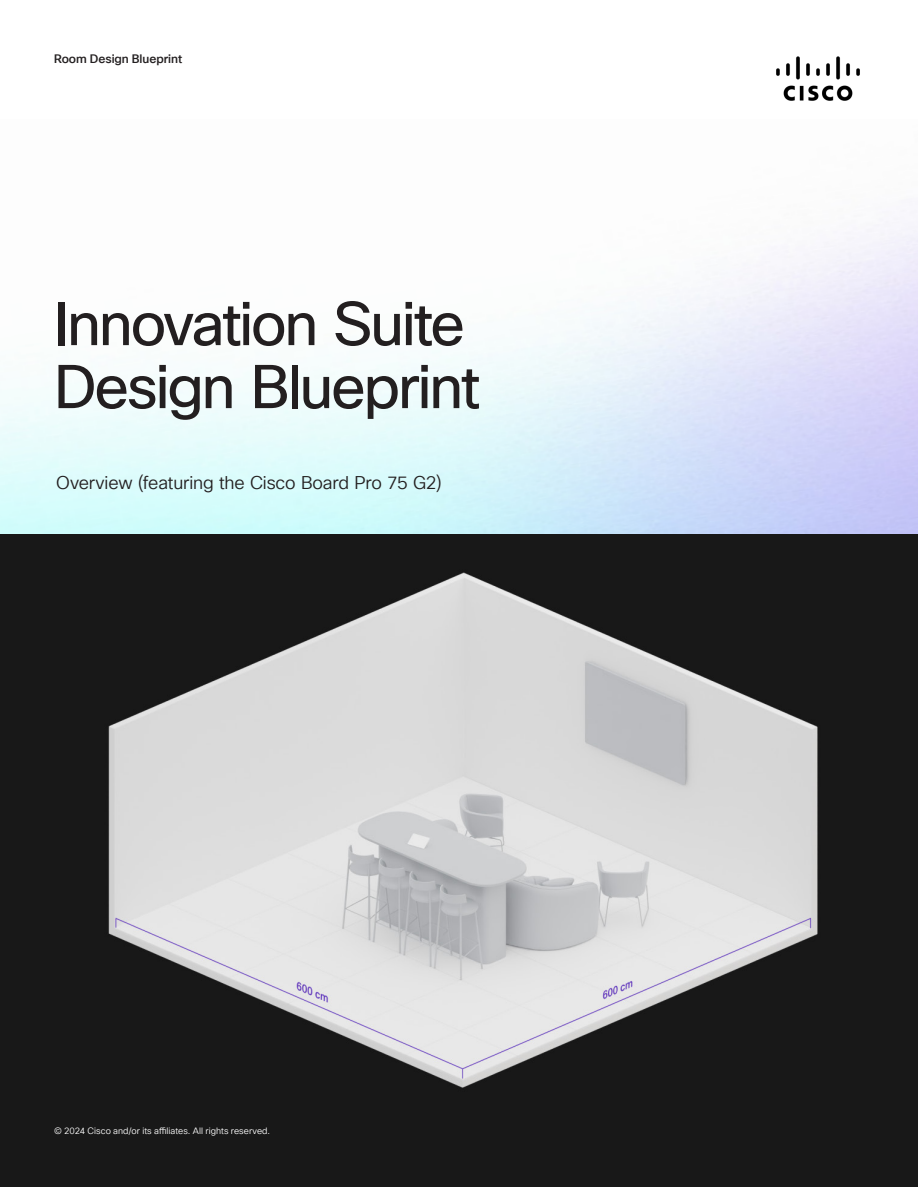
<style>
.page{position:relative;width:918px;height:1188px;background:#fff}
.page>*{position:absolute;margin:0;border:0;box-sizing:border-box;transform-origin:0 0}
.H2_Headline{font:60px/63px "Cisco Sans TT";letter-spacing:-.04em;color:#231f20}
.H5_Lead-in{font:18px "Cisco Sans TT Light";letter-spacing:-.01em;color:#231f20}
.t1{font:500 12px "Cisco Sans TT";letter-spacing:-.005em;color:#231f20}
.t2{font:9px "Cisco Sans TT Light";letter-spacing:.005em;color:#fff}
</style>
<div class="page">
<div style="left:1px;top:533px;width:917px;height:654px;background:#181818"></div>
<img style="left:776px;top:56px;width:84px;height:45px">
<img style="left:108px;top:572px;width:710px;height:516px">
<h3 class="t1" style="left:54px;top:51px;width:130px">Room Design Blueprint</h3>
<p class="H2_Headline" style="left:54px;top:294px;width:428px">Innovation Suite<br>Design Blueprint</p>
<p class="H5_Lead-in" style="left:56px;top:471px;width:387px">Overview (featuring the Cisco Board Pro 75 G2)</p>
<p class="t2" style="left:54px;top:1125px;width:218px">© 2024 Cisco and/or its affiliates. All rights reserved.</p>
</div>
